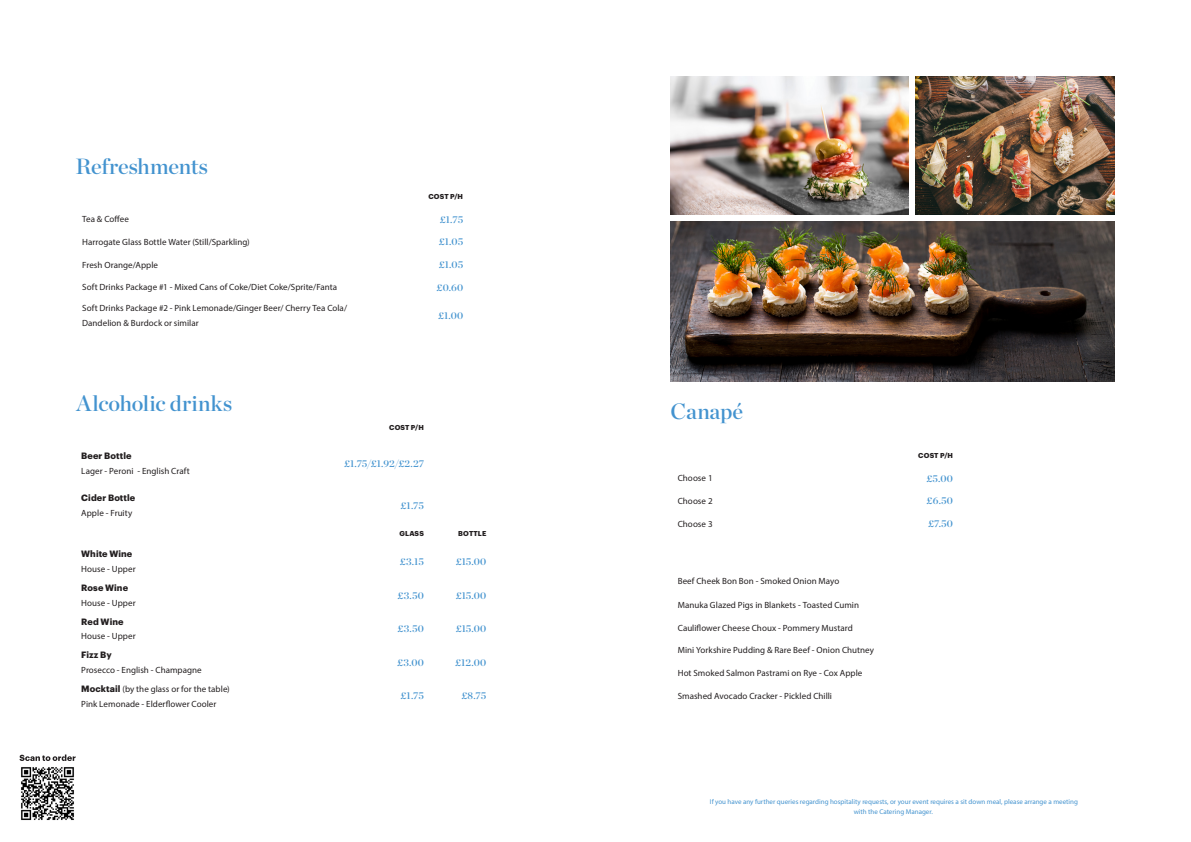
<style>
.page{position:relative;width:1191px;height:842px;background:#fff}
.page>*{position:absolute;margin:0;border:0;box-sizing:border-box;transform-origin:0 0}
.t1{font:22px "Chronicle Display Semi";letter-spacing:-.005em;color:#4393cf}
.price{font:10px "Chronicle Display Semi";letter-spacing:.01em;color:#4393cf}
.P1_BODY{font:9px "Myriad Pro";letter-spacing:.005em;color:#231f20}
.P1_BODY-2{font:700 9px "Graphik";letter-spacing:.01em;color:#231f20}
.t2{font:7px/10px "Myriad Pro";color:#4393cf;text-align:center}
.Table_GS{font:700 7px "Graphik";letter-spacing:.025em;color:#231f20}
.s1{font-family:"Graphik";font-weight:700}
</style>
<div class="page">
<img style="left:916px;top:77px;width:198px;height:137px">
<img style="left:670px;top:77px;width:238px;height:137px">
<img style="left:670px;top:222px;width:444px;height:159px">
<img style="left:21px;top:767px;width:53px;height:53px">
<svg style="left:20px;top:754px;width:56px;height:7px"></svg>
<h1 class="t1" style="left:76px;top:149px;width:134px">Refreshments</h1>
<p class="Table_GS" style="left:428px;top:191px;width:36px">COST P/H</p>
<p class="P1_BODY" style="left:82px;top:214px;width:48px">Tea &amp; Coffee</p>
<p class="price" style="left:440px;top:211px;width:25px">£1.75</p>
<p class="P1_BODY" style="left:82px;top:237px;width:169px">Harrogate Glass Bottle Water (Still/Sparkling)</p>
<p class="price" style="left:439px;top:234px;width:26px">£1.05</p>
<p class="P1_BODY" style="left:82px;top:259px;width:77px">Fresh Orange/Apple</p>
<p class="price" style="left:439px;top:257px;width:26px">£1.05</p>
<p class="P1_BODY" style="left:82px;top:282px;width:256px">Soft Drinks Package #1 - Mixed Cans of Coke/Diet Coke/Sprite/Fanta</p>
<p class="price" style="left:436px;top:279px;width:28px">£0.60</p>
<p class="P1_BODY" style="left:82px;top:303px;width:266px">Soft Drinks Package #2 - Pink Lemonade/Ginger Beer/ Cherry Tea Cola/</p>
<p class="P1_BODY" style="left:82px;top:317px;width:118px">Dandelion &amp; Burdock or similar</p>
<p class="price" style="left:438px;top:308px;width:27px">£1.00</p>
<h1 class="t1" style="left:77px;top:386px;width:157px">Alcoholic drinks</h1>
<p class="P1_BODY-2" style="left:81px;top:449px;width:52px">Beer Bottle</p>
<p class="P1_BODY" style="left:81px;top:466px;width:110px">Lager - Peroni - English Craft</p>
<p class="P1_BODY-2" style="left:81px;top:491px;width:56px">Cider Bottle</p>
<p class="P1_BODY" style="left:81px;top:507px;width:52px">Apple - Fruity</p>
<p class="P1_BODY-2" style="left:81px;top:547px;width:52px">White Wine</p>
<p class="P1_BODY" style="left:81px;top:563px;width:56px">House - Upper</p>
<p class="P1_BODY-2" style="left:81px;top:581px;width:48px">Rose Wine</p>
<p class="P1_BODY" style="left:81px;top:597px;width:56px">House - Upper</p>
<p class="P1_BODY-2" style="left:81px;top:614px;width:44px">Red Wine</p>
<p class="P1_BODY" style="left:81px;top:631px;width:56px">House - Upper</p>
<p class="P1_BODY-2" style="left:81px;top:648px;width:32px">Fizz By</p>
<p class="P1_BODY" style="left:81px;top:664px;width:122px">Prosecco - English - Champagne</p>
<p class="P1_BODY" style="left:81px;top:683px;width:150px"><span class="s1">Mocktail</span> (by the glass or for the table)</p>
<p class="P1_BODY" style="left:81px;top:698px;width:137px">Pink Lemonade - Elderflower Cooler</p>
<p class="Table_GS" style="left:389px;top:422px;width:36px">COST P/H</p>
<p class="price" style="left:344px;top:456px;width:81px">£1.75/£1.92/£2.27</p>
<p class="price" style="left:401px;top:497px;width:25px">£1.75</p>
<p class="Table_GS" style="left:399px;top:528px;width:26px">GLASS</p>
<p class="Table_GS" style="left:458px;top:528px;width:30px">BOTTLE</p>
<p class="price" style="left:400px;top:554px;width:26px">£3.15</p>
<p class="price" style="left:456px;top:554px;width:32px">£15.00</p>
<p class="price" style="left:397px;top:587px;width:28px">£3.50</p>
<p class="price" style="left:456px;top:587px;width:32px">£15.00</p>
<p class="price" style="left:397px;top:621px;width:28px">£3.50</p>
<p class="price" style="left:456px;top:621px;width:32px">£15.00</p>
<p class="price" style="left:397px;top:654px;width:28px">£3.00</p>
<p class="price" style="left:455px;top:654px;width:33px">£12.00</p>
<p class="price" style="left:401px;top:688px;width:25px">£1.75</p>
<p class="price" style="left:461px;top:688px;width:26px">£8.75</p>
<h1 class="t1" style="left:670px;top:394px;width:74px">Canapé</h1>
<p class="Table_GS" style="left:918px;top:450px;width:36px">COST P/H</p>
<p class="P1_BODY" style="left:677px;top:473px;width:36px">Choose 1</p>
<p class="price" style="left:926px;top:470px;width:28px">£5.00</p>
<p class="P1_BODY" style="left:677px;top:496px;width:36px">Choose 2</p>
<p class="price" style="left:926px;top:493px;width:28px">£6.50</p>
<p class="P1_BODY" style="left:677px;top:518px;width:36px">Choose 3</p>
<p class="price" style="left:928px;top:516px;width:26px">£7.50</p>
<p class="P1_BODY" style="left:677px;top:576px;width:163px">Beef Cheek Bon Bon - Smoked Onion Mayo</p>
<p class="P1_BODY" style="left:677px;top:599px;width:183px">Manuka Glazed Pigs in Blankets - Toasted Cumin</p>
<p class="P1_BODY" style="left:677px;top:622px;width:177px">Cauliflower Cheese Choux - Pommery Mustard</p>
<p class="P1_BODY" style="left:677px;top:645px;width:198px">Mini Yorkshire Pudding &amp; Rare Beef - Onion Chutney</p>
<p class="P1_BODY" style="left:677px;top:667px;width:186px">Hot Smoked Salmon Pastrami on Rye - Cox Apple</p>
<p class="P1_BODY" style="left:677px;top:690px;width:156px">Smashed Avocado Cracker - Pickled Chilli</p>
<p class="t2" style="left:710px;top:797px;width:369px">If you have any further queries regarding hospitality requests, or your event requires a sit down meal, please arrange a meeting with the Catering Manager.</p>
</div>
